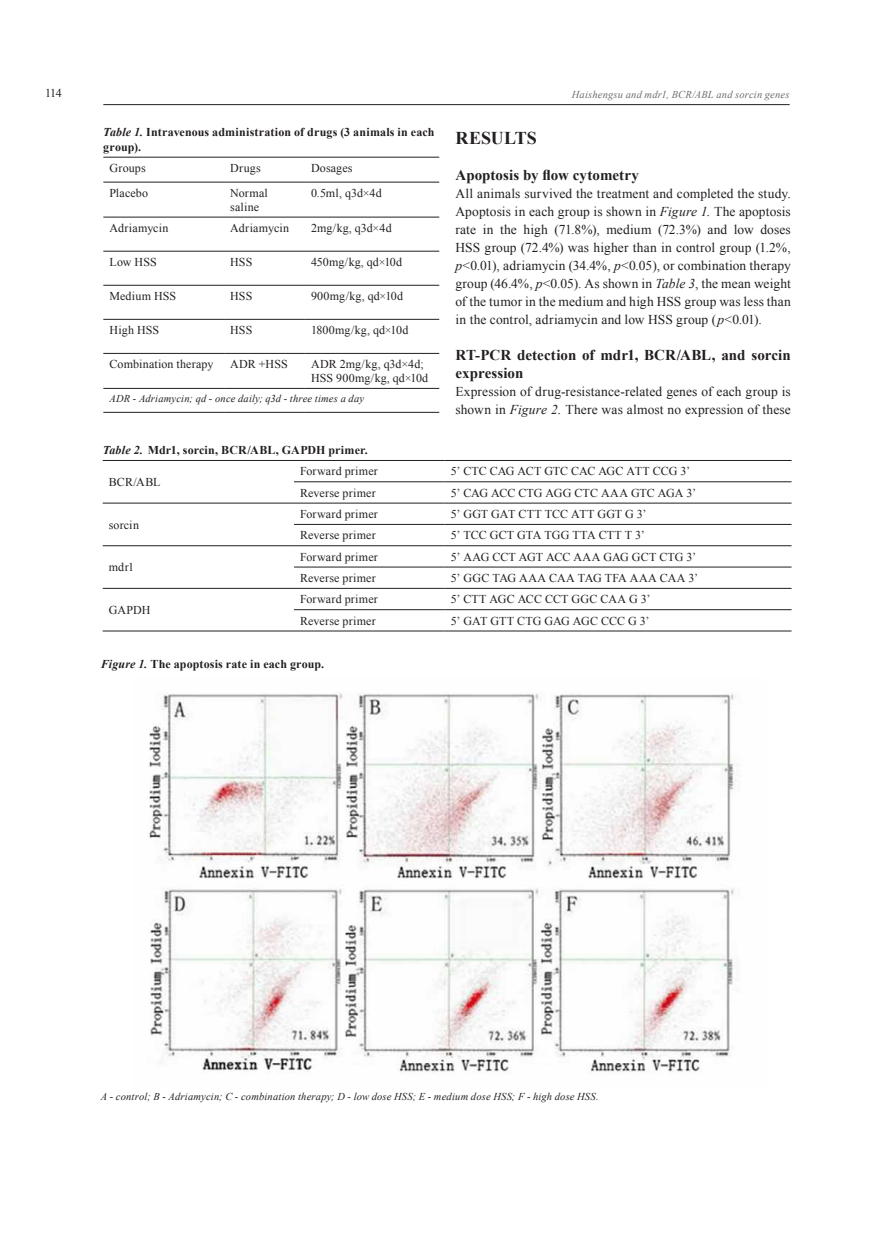
<style>
.page{position:relative;width:893px;height:1234px;background:#fff}
.page>*{position:absolute;margin:0;border:0;box-sizing:border-box;transform-origin:0 0}
.t1{font:700 18px "Times New Roman";letter-spacing:-.005em;color:#231f20}
.t2{font:700 15px/18px "Times New Roman";letter-spacing:.005em;color:#231f20}
.t3{font:13.5px/18px "Times New Roman";letter-spacing:.01em;color:#231f20;text-align:justify}
.t4{font:12px/14.4px "Times New Roman";letter-spacing:.01em;color:#231f20}
.t5{font:700 12px/15px "Times New Roman";letter-spacing:.01em;color:#231f20}
.t6{font:12px "Times New Roman";letter-spacing:.03em;color:#231f20}
.t7{font:italic 10.5px "Times New Roman";letter-spacing:.015em;color:#231f20}
.t8{font:italic 10.5px "Times New Roman";letter-spacing:.015em;color:#6c6d70}
.s1{font-style:italic}
</style>
<div class="page">
<hr style="left:103px;top:104px;width:687px;height:1px;background:#231f20">
<hr style="left:103px;top:157px;width:121px;height:1px;background:#231f20">
<hr style="left:224px;top:157px;width:81px;height:1px;background:#231f20">
<hr style="left:305px;top:157px;width:134px;height:1px;background:#231f20">
<hr style="left:103px;top:182px;width:121px;height:1px;background:#231f20">
<hr style="left:224px;top:182px;width:81px;height:1px;background:#231f20">
<hr style="left:305px;top:182px;width:134px;height:1px;background:#231f20">
<hr style="left:103px;top:217px;width:121px;height:1px;background:#231f20">
<hr style="left:224px;top:217px;width:81px;height:1px;background:#231f20">
<hr style="left:305px;top:217px;width:134px;height:1px;background:#231f20">
<hr style="left:103px;top:251px;width:121px;height:1px;background:#231f20">
<hr style="left:224px;top:251px;width:81px;height:1px;background:#231f20">
<hr style="left:305px;top:251px;width:134px;height:1px;background:#231f20">
<hr style="left:103px;top:285px;width:121px;height:1px;background:#231f20">
<hr style="left:224px;top:285px;width:81px;height:1px;background:#231f20">
<hr style="left:305px;top:285px;width:134px;height:1px;background:#231f20">
<hr style="left:103px;top:319px;width:121px;height:1px;background:#231f20">
<hr style="left:224px;top:319px;width:81px;height:1px;background:#231f20">
<hr style="left:305px;top:319px;width:134px;height:1px;background:#231f20">
<hr style="left:103px;top:353px;width:121px;height:1px;background:#231f20">
<hr style="left:224px;top:353px;width:81px;height:1px;background:#231f20">
<hr style="left:305px;top:353px;width:134px;height:1px;background:#231f20">
<hr style="left:103px;top:388px;width:121px;height:1px;background:#231f20">
<hr style="left:224px;top:388px;width:81px;height:1px;background:#231f20">
<hr style="left:305px;top:388px;width:134px;height:1px;background:#231f20">
<hr style="left:103px;top:412px;width:121px;height:1px;background:#231f20">
<hr style="left:224px;top:412px;width:81px;height:1px;background:#231f20">
<hr style="left:305px;top:412px;width:134px;height:1px;background:#231f20">
<hr style="left:103px;top:460px;width:191px;height:1px;background:#231f20">
<hr style="left:294px;top:460px;width:151px;height:1px;background:#231f20">
<hr style="left:445px;top:460px;width:347px;height:1px;background:#231f20">
<hr style="left:294px;top:481px;width:151px;height:1px;background:#231f20">
<hr style="left:445px;top:481px;width:347px;height:1px;background:#231f20">
<hr style="left:103px;top:502px;width:191px;height:1px;background:#231f20">
<hr style="left:294px;top:502px;width:151px;height:1px;background:#231f20">
<hr style="left:445px;top:502px;width:347px;height:1px;background:#231f20">
<hr style="left:294px;top:524px;width:151px;height:1px;background:#231f20">
<hr style="left:445px;top:524px;width:347px;height:1px;background:#231f20">
<hr style="left:103px;top:545px;width:191px;height:1px;background:#231f20">
<hr style="left:294px;top:545px;width:151px;height:1px;background:#231f20">
<hr style="left:445px;top:545px;width:347px;height:1px;background:#231f20">
<hr style="left:294px;top:566px;width:151px;height:1px;background:#231f20">
<hr style="left:445px;top:566px;width:347px;height:1px;background:#231f20">
<hr style="left:103px;top:588px;width:191px;height:1px;background:#231f20">
<hr style="left:103px;top:630px;width:191px;height:1px;background:#231f20">
<hr style="left:294px;top:588px;width:151px;height:1px;background:#231f20">
<hr style="left:445px;top:588px;width:347px;height:1px;background:#231f20">
<hr style="left:294px;top:609px;width:151px;height:1px;background:#231f20">
<hr style="left:445px;top:609px;width:347px;height:1px;background:#231f20">
<hr style="left:294px;top:630px;width:151px;height:1px;background:#231f20">
<hr style="left:445px;top:630px;width:347px;height:1px;background:#231f20">
<img style="left:149px;top:693px;width:589px;height:381px">
<p class="t4" style="left:45px;top:85px;width:18px">114</p>
<p class="t5" style="left:103px;top:124px;width:333px"><span class="s1">Table 1.</span> Intravenous administration of drugs (3 animals in each group).</p>
<p class="t4" style="left:109px;top:160px;width:38px">Groups</p>
<p class="t4" style="left:230px;top:160px;width:32px">Drugs</p>
<p class="t4" style="left:311px;top:160px;width:43px">Dosages</p>
<p class="t4" style="left:109px;top:185px;width:40px">Placebo</p>
<p class="t4" style="left:230px;top:185px;width:39px">Normal saline</p>
<p class="t4" style="left:311px;top:185px;width:72px">0.5ml, q3d×4d</p>
<p class="t4" style="left:109px;top:220px;width:60px">Adriamycin</p>
<p class="t4" style="left:230px;top:220px;width:60px">Adriamycin</p>
<p class="t4" style="left:311px;top:220px;width:82px">2mg/kg, q3d×4d</p>
<p class="t4" style="left:109px;top:254px;width:49px">Low HSS</p>
<p class="t4" style="left:230px;top:254px;width:24px">HSS</p>
<p class="t4" style="left:311px;top:254px;width:93px">450mg/kg, qd×10d</p>
<p class="t4" style="left:109px;top:288px;width:68px">Medium HSS</p>
<p class="t4" style="left:230px;top:288px;width:24px">HSS</p>
<p class="t4" style="left:311px;top:288px;width:94px">900mg/kg, qd×10d</p>
<p class="t4" style="left:109px;top:322px;width:51px">High HSS</p>
<p class="t4" style="left:230px;top:322px;width:24px">HSS</p>
<p class="t4" style="left:311px;top:322px;width:99px">1800mg/kg, qd×10d</p>
<p class="t4" style="left:109px;top:356px;width:106px">Combination therapy</p>
<p class="t4" style="left:230px;top:356px;width:59px">ADR +HSS</p>
<p class="t4" style="left:311px;top:356px;width:119px">ADR 2mg/kg, q3d×4d;<br>HSS 900mg/kg, qd×10d</p>
<p class="t7" style="left:109px;top:391px;width:256px">ADR - Adriamycin; qd - once daily; q3d - three times a day</p>
<p class="t8" style="left:572px;top:87px;width:219px">Haishengsu and mdr1, BCR/ABL and sorcin genes</p>
<h1 class="t1" style="left:455px;top:126px;width:83px">RESULTS</h1>
<p class="t2" style="left:455px;top:166px;width:185px">Apoptosis by flow cytometry</p>
<p class="t3" style="left:455px;top:184px;width:337px">All animals survived the treatment and completed the study.<br>Apoptosis in each group is shown in <span class="s1">Figure 1.</span> The apoptosis rate in the high (71.8%), medium (72.3%) and low doses HSS group (72.4%) was higher than in control group (1.2%, <span class="s1">p</span>&lt;0.01), adriamycin (34.4%, <span class="s1">p</span>&lt;0.05), or combination therapy group (46.4%, <span class="s1">p</span>&lt;0.05). As shown in <span class="s1">Table 3</span>, the mean weight of the tumor in the medium and high HSS group was less than in the control, adriamycin and low HSS group (<span class="s1">p</span>&lt;0.01).</p>
<p class="t2" style="left:455px;top:346px;width:337px">RT-PCR detection of mdr1, BCR/ABL, and sorcin expression</p>
<p class="t3" style="left:455px;top:382px;width:337px">Expression of drug-resistance-related genes of each group is shown in <span class="s1">Figure 2.</span> There was almost no expression of these</p>
<p class="t5" style="left:103px;top:442px;width:267px"><span class="s1">Table 2.</span> Mdr1, sorcin, BCR/ABL, GAPDH primer.</p>
<p class="t4" style="left:109px;top:474px;width:53px">BCR/ABL</p>
<p class="t4" style="left:300px;top:464px;width:79px">Forward primer</p>
<p class="t4" style="left:451px;top:464px;width:241px">5’ CTC CAG ACT GTC CAC AGC ATT CCG 3’</p>
<p class="t4" style="left:300px;top:485px;width:77px">Reverse primer</p>
<p class="t4" style="left:451px;top:485px;width:247px">5’ CAG ACC CTG AGG CTC AAA GTC AGA 3’</p>
<p class="t4" style="left:109px;top:517px;width:32px">sorcin</p>
<p class="t4" style="left:109px;top:559px;width:27px">mdr1</p>
<p class="t4" style="left:300px;top:506px;width:79px">Forward primer</p>
<p class="t4" style="left:451px;top:506px;width:197px">5’ GGT GAT CTT TCC ATT GGT G 3’</p>
<p class="t4" style="left:300px;top:527px;width:77px">Reverse primer</p>
<p class="t4" style="left:451px;top:527px;width:196px">5’ TCC GCT GTA TGG TTA CTT T 3’</p>
<p class="t4" style="left:300px;top:549px;width:79px">Forward primer</p>
<p class="t4" style="left:451px;top:549px;width:247px">5’ AAG CCT AGT ACC AAA GAG GCT CTG 3’</p>
<p class="t4" style="left:300px;top:570px;width:77px">Reverse primer</p>
<p class="t6" style="left:451px;top:569px;width:249px">5’ GGC TAG AAA CAA TAG TFA AAA CAA 3’</p>
<p class="t4" style="left:300px;top:591px;width:79px">Forward primer</p>
<p class="t4" style="left:451px;top:591px;width:201px">5’ CTT AGC ACC CCT GGC CAA G 3’</p>
<p class="t4" style="left:300px;top:613px;width:77px">Reverse primer</p>
<p class="t4" style="left:451px;top:613px;width:200px">5’ GAT GTT CTG GAG AGC CCC G 3’</p>
<p class="t5" style="left:101px;top:656px;width:225px"><span class="s1">Figure 1.</span> The apoptosis rate in each group.</p>
<p class="t4" style="left:109px;top:602px;width:43px">GAPDH</p>
<p class="t7" style="left:101px;top:1089px;width:499px">A - control; B - Adriamycin; C - combination therapy; D - low dose HSS; E - medium dose HSS; F - high dose HSS.</p>
</div>
